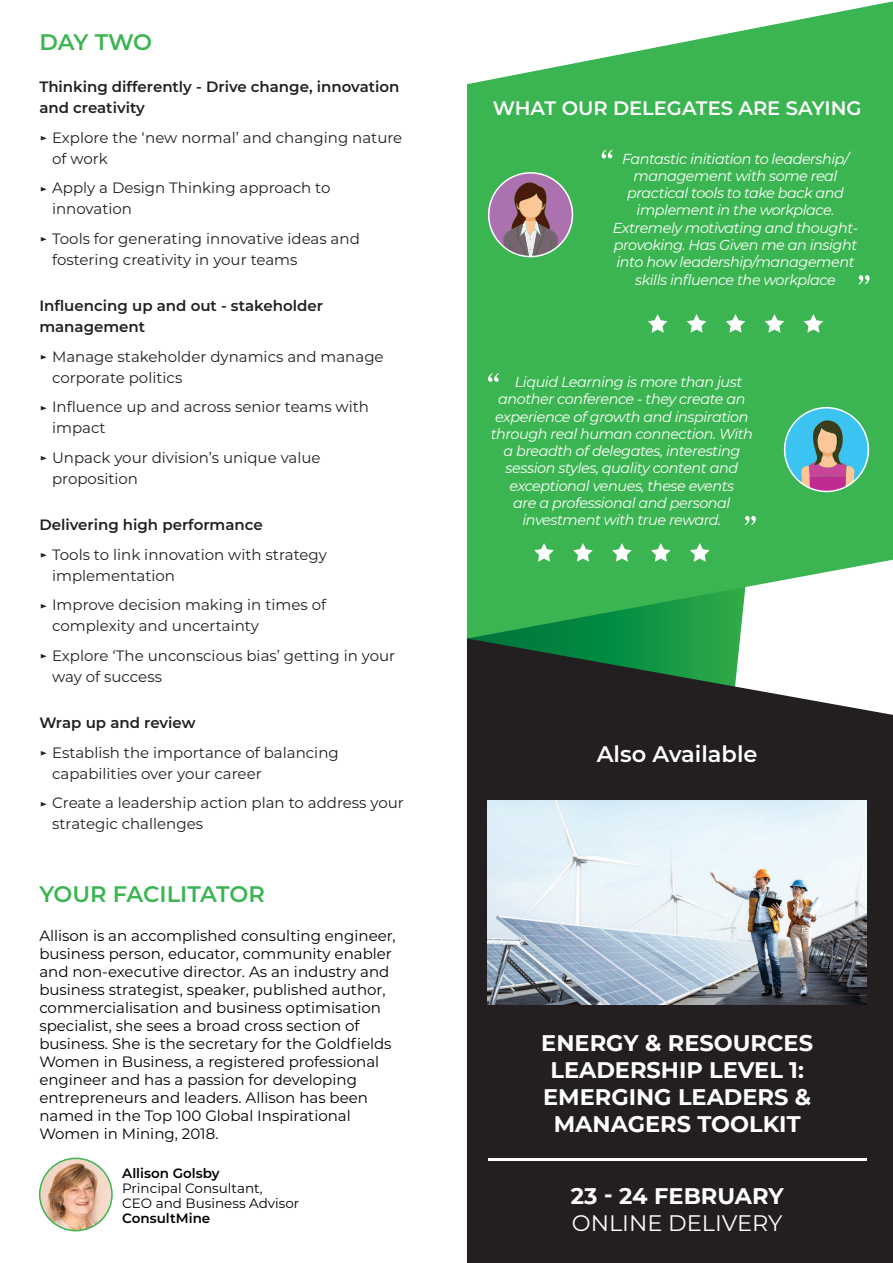
<style>
.page{position:relative;width:893px;height:1263px;background:#fff}
.page>*{position:absolute;margin:0;border:0;box-sizing:border-box;transform-origin:0 0}
.t1{font:700 22.5px/27px "Montserrat";color:#fff;text-align:center}
.t2{font:600 22.5px "Montserrat";letter-spacing:-.01em;color:#3bb551}
.t3{font:22.5px "Montserrat";color:#fff}
.t4{font:600 22.5px "Montserrat";color:#fff}
.t5{font:600 19.5px "Montserrat";color:#fff}
.t6{font:15px/21px "Montserrat";color:#231f20}
.t7{font:15px/18px "Montserrat";color:#000}
.t8{font:600 15px/21px "Montserrat";color:#231f20}
.t9{font:italic 14.4px/17.2px "Montserrat";letter-spacing:-.03em;color:#fff;text-align:center}
.t10{font:13.5px/15px "Montserrat";color:#000}
.t11{font:600 13.5px "Montserrat";color:#000}
.s1{font-weight:600;font-size:10.35px}
.s2{font-weight:600}
</style>
<div class="page">
<img style="left:40px;top:1158px;width:72px;height:72px;border-radius:36px">
<div style="left:39px;top:1157px;width:74px;height:74px;border:2px solid #3bb551;border-radius:50%"></div>
<svg style="left:467px;top:1px;width:426px;height:637px;background:#4fbc63"></svg>
<svg style="left:648px;top:314px;width:19px;height:19px"></svg>
<svg style="left:687px;top:314px;width:19px;height:19px"></svg>
<svg style="left:726px;top:314px;width:19px;height:19px"></svg>
<svg style="left:765px;top:314px;width:19px;height:19px"></svg>
<svg style="left:804px;top:314px;width:19px;height:19px"></svg>
<svg style="left:488px;top:173px;width:85px;height:83px;background:#8c8482"></svg>
<div style="left:488px;top:172px;width:85px;height:85px;border:2px solid #fff;border-radius:50%"></div>
<svg style="left:602px;top:150px;width:11px;height:8px"></svg>
<svg style="left:858px;top:275px;width:11px;height:10px"></svg>
<svg style="left:534px;top:543px;width:20px;height:19px"></svg>
<svg style="left:573px;top:543px;width:20px;height:19px"></svg>
<svg style="left:612px;top:543px;width:20px;height:19px"></svg>
<svg style="left:651px;top:543px;width:20px;height:19px"></svg>
<svg style="left:690px;top:543px;width:20px;height:19px"></svg>
<svg style="left:745px;top:516px;width:11px;height:9px"></svg>
<svg style="left:467px;top:638px;width:426px;height:625px;background:#2e2f2d"></svg>
<svg style="left:784px;top:407px;width:85px;height:85px;background:#68a6a6"></svg>
<div style="left:784px;top:407px;width:85px;height:85px;border:2px solid #fff;border-radius:50%"></div>
<img style="left:488px;top:800px;width:378px;height:205px">
<hr style="left:488px;top:1158px;width:378px;height:3px;background:#fff">
<svg style="left:488px;top:373px;width:11px;height:9px"></svg>
<h1 class="t2" style="left:39px;top:26px;width:114px">DAY TWO</h1>
<p class="t8" style="left:39px;top:76px;width:362px">Thinking differently - Drive change, innovation and creativity</p>
<p class="t6" style="left:52px;top:126px;width:352px;text-indent:-13px"><span class="s1">▶</span> Explore the ‘new normal’ and changing nature of work</p>
<p class="t6" style="left:52px;top:177px;width:280px;text-indent:-13px"><span class="s1">▶</span> Apply a Design Thinking approach to innovation</p>
<p class="t6" style="left:52px;top:227px;width:309px;text-indent:-13px"><span class="s1">▶</span> Tools for generating innovative ideas and fostering creativity in your teams</p>
<p class="t8" style="left:39px;top:295px;width:285px">Influencing up and out - stakeholder management</p>
<p class="t6" style="left:52px;top:345px;width:333px;text-indent:-13px"><span class="s1">▶</span> Manage stakeholder dynamics and manage corporate politics</p>
<p class="t6" style="left:52px;top:396px;width:318px;text-indent:-13px"><span class="s1">▶</span> Influence up and across senior teams with impact</p>
<p class="t6" style="left:52px;top:446px;width:270px;text-indent:-13px"><span class="s1">▶</span> Unpack your division’s unique value proposition</p>
<p class="t6" style="left:39px;top:509px;width:289px;line-height:29.5px"><span class="s2">Delivering high performance<br></span><span class="s1">▶</span> Tools to link innovation with strategy</p>
<p class="t6" style="left:39px;top:560px;width:288px;line-height:29.5px;text-indent:13px">implementation<br><span class="s1">▶</span> Improve decision making in times of</p>
<p class="t6" style="left:39px;top:610px;width:357px;line-height:29.5px;text-indent:13px">complexity and uncertainty<br><span class="s1">▶</span> Explore ‘The unconscious bias’ getting in your</p>
<p class="t6" style="left:52px;top:665px;width:111px">way of success</p>
<p class="t6" style="left:39px;top:708px;width:301px;line-height:29.5px"><span class="s2">Wrap up and review<br></span><span class="s1">▶</span> Establish the importance of balancing</p>
<p class="t6" style="left:39px;top:758px;width:366px;line-height:29.5px;text-indent:13px">capabilities over your career<br><span class="s1">▶</span> Create a leadership action plan to address your</p>
<p class="t6" style="left:52px;top:813px;width:153px">strategic challenges</p>
<h1 class="t2" style="left:39px;top:878px;width:227px">YOUR FACILITATOR</h1>
<p class="t7" style="left:39px;top:926px;width:358px">Allison is an accomplished consulting engineer, business person, educator, community enabler and non-executive director. As an industry and business strategist, speaker, published author, commercialisation and business optimisation specialist, she sees a broad cross section of business. She is the secretary for the Goldfields Women in Business, a registered professional engineer and has a passion for developing entrepreneurs and leaders. Allison has been named in the Top 100 Global Inspirational Women in Mining, 2018.</p>
<p class="t11" style="left:122px;top:1163px;width:99px">Allison Golsby</p>
<p class="t10" style="left:122px;top:1180px;width:179px">Principal Consultant,<br>CEO and Business Advisor</p>
<p class="t11" style="left:122px;top:1208px;width:90px">ConsultMine</p>
<h2 class="t5" style="left:493px;top:94px;width:370px">WHAT OUR DELEGATES ARE SAYING</h2>
<p class="t9" style="left:613px;top:149px;width:247px">Fantastic initiation to leadership/ management with some real practical tools to take back and implement in the workplace.<br>Extremely motivating and thought&shy;provoking. Has Given me an insight into how leadership/management skills influence the workplace</p>
<p class="t9" style="left:515px;top:373px;width:229px">Liquid Learning is more than just</p>
<p class="t9" style="left:498px;top:390px;width:249px">another conference - they create an</p>
<p class="t9" style="left:495px;top:407px;width:255px">experience of growth and inspiration</p>
<p class="t9" style="left:491px;top:425px;width:264px">through real human connection. With</p>
<p class="t9" style="left:503px;top:442px;width:238px">a breadth of delegates, interesting</p>
<p class="t9" style="left:506px;top:459px;width:234px">session styles, quality content and</p>
<p class="t9" style="left:510px;top:476px;width:226px">exceptional venues, these events</p>
<p class="t9" style="left:513px;top:494px;width:219px">are a professional and personal</p>
<p class="t9" style="left:522px;top:511px;width:200px">investment with true reward.</p>
<h1 class="t4" style="left:597px;top:738px;width:162px">Also Available</h1>
<h1 class="t1" style="left:541px;top:1028px;width:273px">ENERGY &amp; RESOURCES<br>LEADERSHIP LEVEL 1:<br>EMERGING LEADERS &amp;<br>MANAGERS TOOLKIT</h1>
<h1 class="t1" style="left:571px;top:1181px;width:214px">23 - 24 FEBRUARY</h1>
<h1 class="t3" style="left:572px;top:1207px;width:212px">ONLINE DELIVERY</h1>
</div>
